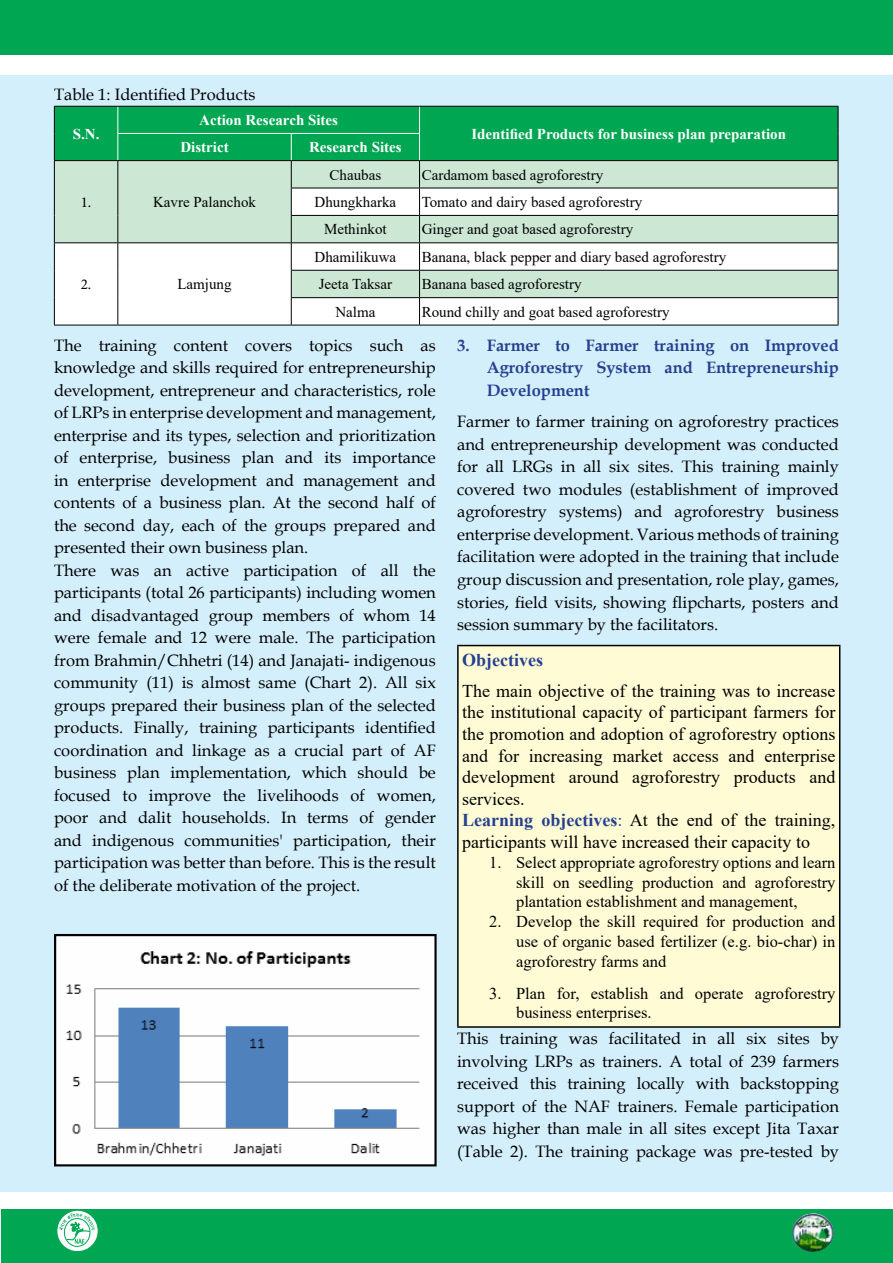
<style>
.page{position:relative;width:893px;height:1263px;background:#fff}
.page>*{position:absolute;margin:0;border:0;box-sizing:border-box;transform-origin:0 0}
.t1{font:18px/21.6px "Times New Roman";color:#000}
.t2{font:700 18px "Times New Roman";color:#25408f}
.t3{font:16.5px/22.5px "Book Antiqua";color:#000;text-align:justify}
.t4{font:16.5px/19.8px "Times New Roman";color:#000;text-align:justify}
.t5{font:700 16.5px/22.5px "Book Antiqua";color:#25408f;text-align:justify}
.t6{font:15px "Times New Roman";color:#000}
.t7{font:700 15px "Times New Roman";color:#fff}
.t8{font:15px "Minion Pro";color:#000}
.s1{font-weight:700;color:#25408f}
.s2{color:#25408f}
</style>
<div class="page">
<div style="left:0;top:0;width:893px;height:55px;background:#00a651"></div>
<div style="left:1px;top:1209px;width:892px;height:54px;background:#00a651"></div>
<div style="left:0;top:75px;width:893px;height:1117px;background:#d4effc"></div>
<hr style="left:54px;top:325px;width:64px;height:1px;background:#000">
<hr style="left:118px;top:325px;width:173px;height:1px;background:#000">
<hr style="left:291px;top:325px;width:129px;height:1px;background:#000">
<hr style="left:420px;top:325px;width:418px;height:1px;background:#000">
<svg style="left:54px;top:106px;width:785px;height:219px"></svg>
<hr style="left:420px;top:160px;width:418px;height:1px;background:#000">
<hr style="left:118px;top:160px;width:173px;height:1px;background:#000">
<hr style="left:291px;top:160px;width:129px;height:1px;background:#000">
<div style="left:458px;top:645px;width:382px;height:382px;background:#fffcd5"></div>
<hr style="left:457px;top:645px;width:383px;height:1px;background:#000">
<hr style="left:457px;top:646px;width:2px;height:380px;background:#000">
<hr style="left:839px;top:646px;width:1px;height:380px;background:#000">
<hr style="left:457px;top:1026px;width:383px;height:2px;background:#000">
<img style="left:57px;top:937px;width:377px;height:226px">
<div style="left:54px;top:934px;width:383px;height:232px;border:2px solid #000"></div>
<div style="left:58px;top:1211px;width:39px;height:39px;background:#fff;border-radius:50%"></div>
<div style="left:57px;top:1211px;width:41px;height:40px;border:1px solid #fff;border-radius:50%"></div>
<img style="left:792px;top:1213px;width:42px;height:39px">
<div style="left:64px;top:1218px;width:26px;height:29px;border:1px solid #00a651;border-radius:50%"></div>
<svg style="left:59px;top:1213px;width:36px;height:31px"></svg>
<p class="t3" style="left:54px;top:83px;width:203px">Table 1: Identified Products</p>
<p class="t7" style="left:73px;top:123px;width:28px">S.N.</p>
<p class="t7" style="left:199px;top:109px;width:140px">Action Research Sites</p>
<p class="t7" style="left:180px;top:136px;width:50px">District</p>
<p class="t7" style="left:309px;top:136px;width:94px">Research Sites</p>
<p class="t7" style="left:471px;top:123px;width:316px">Identified Products for business plan preparation</p>
<p class="t8" style="left:81px;top:192px;width:12px">1.</p>
<p class="t6" style="left:153px;top:191px;width:104px">Kavre Palanchok</p>
<p class="t6" style="left:330px;top:164px;width:53px">Chaubas</p>
<p class="t6" style="left:422px;top:164px;width:183px">Cardamom based agroforestry</p>
<p class="t6" style="left:315px;top:191px;width:83px">Dhungkharka</p>
<p class="t6" style="left:422px;top:191px;width:222px">Tomato and dairy based agroforestry</p>
<p class="t6" style="left:324px;top:219px;width:64px">Methinkot</p>
<p class="t6" style="left:422px;top:219px;width:213px">Ginger and goat based agroforestry</p>
<p class="t6" style="left:315px;top:246px;width:83px">Dhamilikuwa</p>
<p class="t6" style="left:422px;top:246px;width:306px">Banana, black pepper and diary based agroforestry</p>
<p class="t6" style="left:319px;top:274px;width:75px">Jeeta Taksar</p>
<p class="t6" style="left:422px;top:274px;width:161px">Banana based agroforestry</p>
<p class="t6" style="left:335px;top:301px;width:41px">Nalma</p>
<p class="t6" style="left:422px;top:301px;width:249px">Round chilly and goat based agroforestry</p>
<p class="t3" style="left:54px;top:334px;width:383px;text-align:left">The training content covers topics such as knowledge and skills required for entrepreneurship development, entrepreneur and characteristics, role of LRPs in enterprise development and management, enterprise and its types, selection and prioritization of enterprise, business plan and its importance in enterprise development and management and contents of a business plan. At the second half of the second day, each of the groups prepared and presented their own business plan.<br>There was an active participation of all the participants (total 26 participants) including women and disadvantaged group members of whom 14 were female and 12 were male. The participation from Brahmin/Chhetri (14) and Janajati- indigenous community (11) is almost same (Chart 2). All six groups prepared their business plan of the selected products. Finally, training participants identified coordination and linkage as a crucial part of AF business plan implementation, which should be focused to improve the livelihoods of women, poor and dalit households. In terms of gender and indigenous communities' participation, their participation was better than before. This is the result of the deliberate motivation of the project.</p>
<p class="t5" style="left:487px;top:334px;width:354px;text-indent:-30px">3. Farmer to Farmer training on Improved Agroforestry System and Entrepreneurship Development</p>
<p class="t8" style="left:81px;top:275px;width:12px">2.</p>
<p class="t6" style="left:177px;top:274px;width:56px">Lamjung</p>
<p class="t3" style="left:457px;top:410px;width:383px">Farmer to farmer training on agroforestry practices and entrepreneurship development was conducted for all LRGs in all six sites. This training mainly covered two modules (establishment of improved agroforestry systems) and agroforestry business enterprise development. Various methods of training facilitation were adopted in the training that include group discussion and presentation, role play, games, stories, field visits, showing flipcharts, posters and session summary by the facilitators.</p>
<p class="t2" style="left:462px;top:647px;width:82px">Objectives</p>
<p class="t1" style="left:462px;top:679px;width:375px">The main objective of the training was to increase the institutional capacity of participant farmers for the promotion and adoption of agroforestry options and for increasing market access and enterprise development around agroforestry products and services.<br><span class="s1">Learning objectives</span><span class="s2">:</span> At the end of the training, participants will have increased their capacity to</p>
<p class="t4" style="left:516px;top:852px;width:321px;text-indent:-27px">1. Select appropriate agroforestry options and learn skill on seedling production and agroforestry plantation establishment and management,</p>
<p class="t4" style="left:516px;top:911px;width:321px;text-indent:-27px">2. Develop the skill required for production and use of organic based fertilizer (e.g. bio-char) in agroforestry farms and</p>
<p class="t4" style="left:516px;top:983px;width:321px;text-indent:-27px">3. Plan for, establish and operate agroforestry business enterprises.</p>
<p class="t3" style="left:457px;top:1027px;width:383px">This training was facilitated in all six sites by involving LRPs as trainers. A total of 239 farmers received this training locally with backstopping support of the NAF trainers. Female participation was higher than male in all sites except Jita Taxar (Table 2). The training package was pre-tested by</p>
</div>
